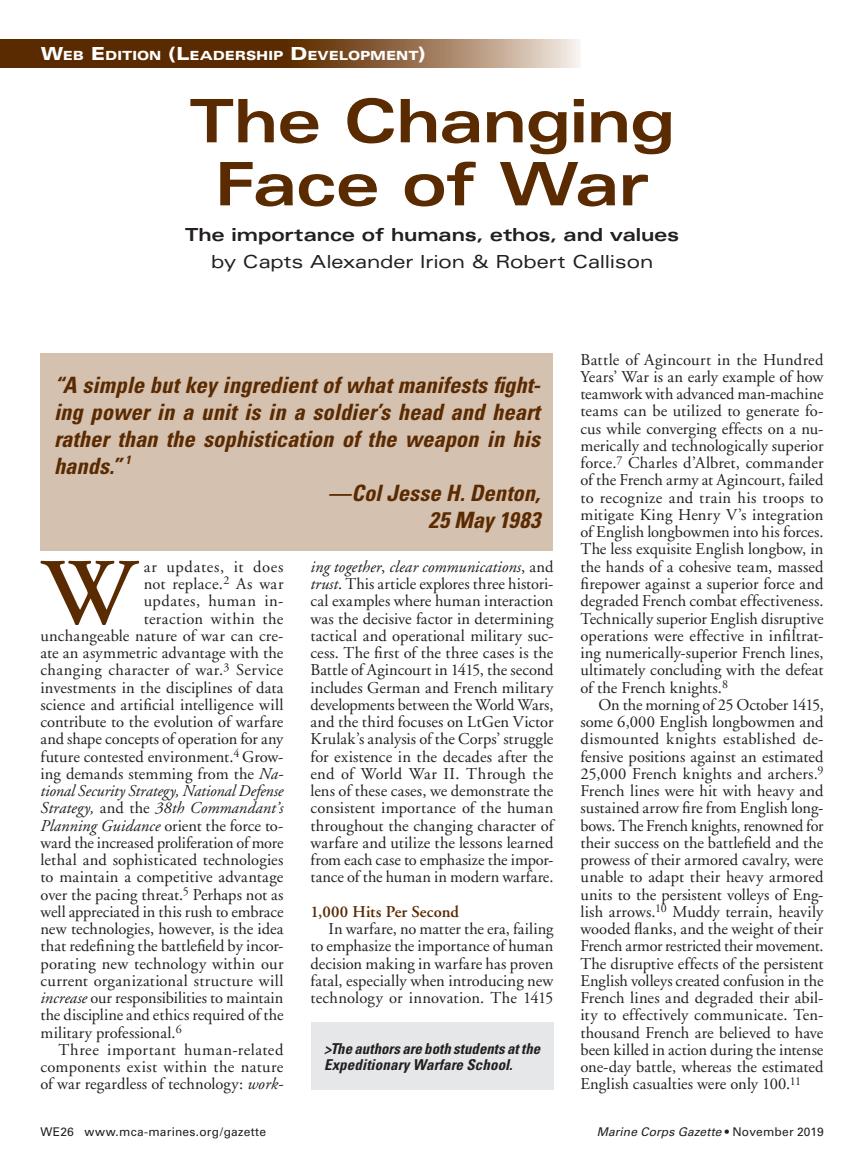
<style>
.page{position:relative;width:864px;height:1175px;background:#fff}
.page>*{position:absolute;margin:0;border:0;box-sizing:border-box;transform-origin:0 0}
.t1{font:600 94.5px "Adobe Garamond";color:#5a2a00}
.t2{font:700 expanded 60px/63px "Univers";letter-spacing:-.015em;color:#5a2a00;text-align:center}
.t3{font:italic 700 condensed 22.5px/27px "Univers";letter-spacing:.005em;color:#5a2a00;text-align:justify}
.t4{font:700 expanded 18px "Univers";letter-spacing:-.005em;color:#231f20}
.t5{font:expanded 18px "Univers";letter-spacing:-.005em;color:#231f20}
.t6{font:16.5px/17.2px "Adobe Garamond";letter-spacing:.005em;color:#231f20;text-align:justify}
.t7{font:16.5px "Adobe Garamond";letter-spacing:.025em;color:#231f20}
.t8{font:italic 16.5px "Adobe Garamond";color:#231f20}
.t9{font:16.5px "Adobe Garamond";letter-spacing:.035em;color:#231f20}
.t10{font:16.5px "Adobe Garamond";letter-spacing:.03em;color:#231f20}
.t11{font:600 16.5px "Adobe Garamond";letter-spacing:.01em;color:#5a2a00}
.t12{font:16.5px "Adobe Garamond";letter-spacing:.04em;color:#231f20}
.t13{font:italic 700 condensed 15px/16.5px "Univers";letter-spacing:.005em;color:#231f20}
.t14{font:900 expanded 12.6px "Univers";letter-spacing:-.005em;color:#fff}
.t15{font:12px "Univers";letter-spacing:.02em;color:#231f20}
.t16{font:italic 12px "Univers";letter-spacing:.015em;color:#231f20}
.t17{font:italic 700 condensed 12px "Univers";color:#5a2a00}
.s1{font-size:18px}
.s2{font-style:italic}
.s3{font-style:normal}
</style>
<div class="page">
<svg style="left:0;top:40px;width:580px;height:28px;background:#7f5632"></svg>
<div style="left:311px;top:1022px;width:243px;height:67px;background:#e6e7e8"></div>
<div style="left:40px;top:353px;width:514px;height:197px;background:#d5c1b0"></div>
<p class="t14" style="left:41px;top:48px;width:387px"><span class="s1">W</span>EB <span class="s1">E</span> DITION <span class="s1">(L</span>EADERSHIP <span class="s1">D</span> EVELOPMENT<span class="s1">)</span></p>
<h2 class="t2" style="left:190px;top:89px;width:487px">The Changing<br>Face of War</h2>
<p class="t4" style="left:185px;top:225px;width:496px">The importance of humans, ethos, and values</p>
<p class="t5" style="left:211px;top:251px;width:444px">by Capts Alexander Irion &amp; Robert Callison</p>
<h3 class="t3" style="left:54px;top:372px;width:488px">“A simple but key ingredient of what manifests fight&shy;ing power in a unit is in a soldier’s head and heart rather than the sophistication of the weapon in his hands.”</h3>
<p class="t17" style="left:125px;top:452px;width:7px">1</p>
<h1 class="t1" style="left:43px;top:541px;width:93px">W</h1>
<p class="t12" style="left:144px;top:557px;width:141px">ar updates, it does</p>
<p class="t7" style="left:144px;top:575px;width:141px">not replace.<sup>2</sup> As war</p>
<p class="t9" style="left:144px;top:592px;width:141px">updates, human in-</p>
<p class="t10" style="left:144px;top:609px;width:141px">teraction within the</p>
<p class="t6" style="left:40px;top:627px;width:244px">unchangeable nature of war can cre-</p>
<p class="t6" style="left:40px;top:644px;width:245px">ate an asymmetric advantage with the</p>
<p class="t7" style="left:40px;top:661px;width:245px">changing character of war.<sup>3</sup> Service</p>
<p class="t6" style="left:40px;top:679px;width:244px">investments in the disciplines of data</p>
<p class="t6" style="left:40px;top:696px;width:244px">science and artificial intelligence will</p>
<p class="t6" style="left:40px;top:713px;width:245px">contribute to the evolution of warfare</p>
<p class="t6" style="left:40px;top:731px;width:244px">and shape concepts of operation for any</p>
<p class="t6" style="left:40px;top:748px;width:244px">future contested environment.<sup>4</sup> Grow-</p>
<p class="t6" style="left:40px;top:765px;width:244px">ing demands stemming from the <span class="s2">Na‑</span></p>
<p class="t8" style="left:40px;top:782px;width:244px">tional Security Strategy, National Defense</p>
<p class="t8" style="left:40px;top:799px;width:244px">Strategy, <span class="s3">and the</span> 38th Commandant’s</p>
<p class="t6" style="left:40px;top:817px;width:245px"><span class="s2">Planning Guidance</span> orient the force to-</p>
<p class="t6" style="left:40px;top:834px;width:244px">ward the increased proliferation of more</p>
<p class="t6" style="left:40px;top:851px;width:245px">lethal and sophisticated technologies</p>
<p class="t6" style="left:40px;top:869px;width:244px">to maintain a competitive advantage</p>
<p class="t6" style="left:40px;top:886px;width:245px">over the pacing threat.<sup>5</sup> Perhaps not as</p>
<p class="t6" style="left:40px;top:903px;width:245px">well appreciated in this rush to embrace</p>
<p class="t6" style="left:40px;top:920px;width:244px">new technologies, however, is the idea</p>
<p class="t6" style="left:40px;top:938px;width:245px">that redefining the battlefield by incor-</p>
<p class="t6" style="left:40px;top:955px;width:245px">porating new technology within our</p>
<p class="t7" style="left:40px;top:971px;width:244px">current organizational structure will</p>
<p class="t6" style="left:40px;top:989px;width:245px"><span class="s2">increase</span> our responsibilities to maintain</p>
<p class="t6" style="left:40px;top:1007px;width:244px">the discipline and ethics required of the</p>
<p class="t6" style="left:40px;top:1024px;width:143px">military professional.<sup>6</sup></p>
<p class="t9" style="left:59px;top:1040px;width:227px">Three important human-related</p>
<p class="t6" style="left:40px;top:1058px;width:244px">components exist within the nature</p>
<p class="t6" style="left:40px;top:1076px;width:244px">of war regardless of technology: <span class="s2">work‑</span></p>
<h3 class="t3" style="left:328px;top:480px;width:213px;text-align:right">—Col Jesse H. Denton,<br>25 May 1983</h3>
<p class="t6" style="left:310px;top:558px;width:245px"><span class="s2">ing together</span>, <span class="s2">clear communications</span>, and <span class="s2">trust</span>. This article explores three histori&shy;cal examples where human interaction was the decisive factor in determining tactical and operational military suc&shy;cess. The first of the three cases is the Battle of Agincourt in 1415, the second includes German and French military developments between the World Wars, and the third focuses on LtGen Victor Krulak’s analysis of the Corps’ struggle for existence in the decades after the end of World War II. Through the lens of these cases, we demonstrate the consistent importance of the human throughout the changing character of warfare and utilize the lessons learned from each case to emphasize the impor&shy;tance of the human in modern warfare.</p>
<p class="t11" style="left:310px;top:902px;width:150px">1,000 Hits Per Second</p>
<p class="t6" style="left:310px;top:920px;width:245px;text-indent:18px">In warfare, no matter the era, failing to emphasize the importance of human decision making in warfare has proven fatal, especially when introducing new technology or innovation. The 1415</p>
<p class="t13" style="left:324px;top:1040px;width:218px">&gt;The authors are both students at the<br>Expeditionary Warfare School.</p>
<p class="t6" style="left:580px;top:351px;width:245px">Battle of Agincourt in the Hundred Years’ War is an early example of how teamwork with advanced man-machine teams can be utilized to generate fo&shy;cus while converging effects on a nu&shy;merically and technologically superior force.<sup>7</sup> Charles d’Albret, commander of the French army at Agincourt, failed to recognize and train his troops to mitigate King Henry V’s integration of English longbowmen into his forces.<br>The less exquisite English longbow, in the hands of a cohesive team, massed firepower against a superior force and degraded French combat effectiveness.<br>Technically superior English disruptive operations were effective in infiltrat&shy;ing numerically-superior French lines, ultimately concluding with the defeat of the French knights.<sup>8</sup></p>
<p class="t6" style="left:580px;top:696px;width:245px;text-indent:18px">On the morning of 25 October 1415, some 6,000 English longbowmen and dismounted knights established de&shy;fensive positions against an estimated 25,000 French knights and archers.<sup>9<br></sup>French lines were hit with heavy and sustained arrow fire from English long&shy;bows. The French knights, renowned for their success on the battlefield and the prowess of their armored cavalry, were unable to adapt their heavy armored units to the persistent volleys of Eng&shy;lish arrows.<sup>10</sup> Muddy terrain, heavily wooded flanks, and the weight of their French armor restricted their movement.<br>The disruptive effects of the persistent English volleys created confusion in the French lines and degraded their abil&shy;ity to effectively communicate. Ten&shy;thousand French are believed to have been killed in action during the intense one-day battle, whereas the estimated English casualties were only 100.<sup>11</sup></p>
<p class="t15" style="left:40px;top:1124px;width:227px">WE26 www.mca-marines.org/gazette</p>
<p class="t16" style="left:597px;top:1124px;width:229px">Marine Corps Gazette <span class="s3">• November 2019</span></p>
</div>
